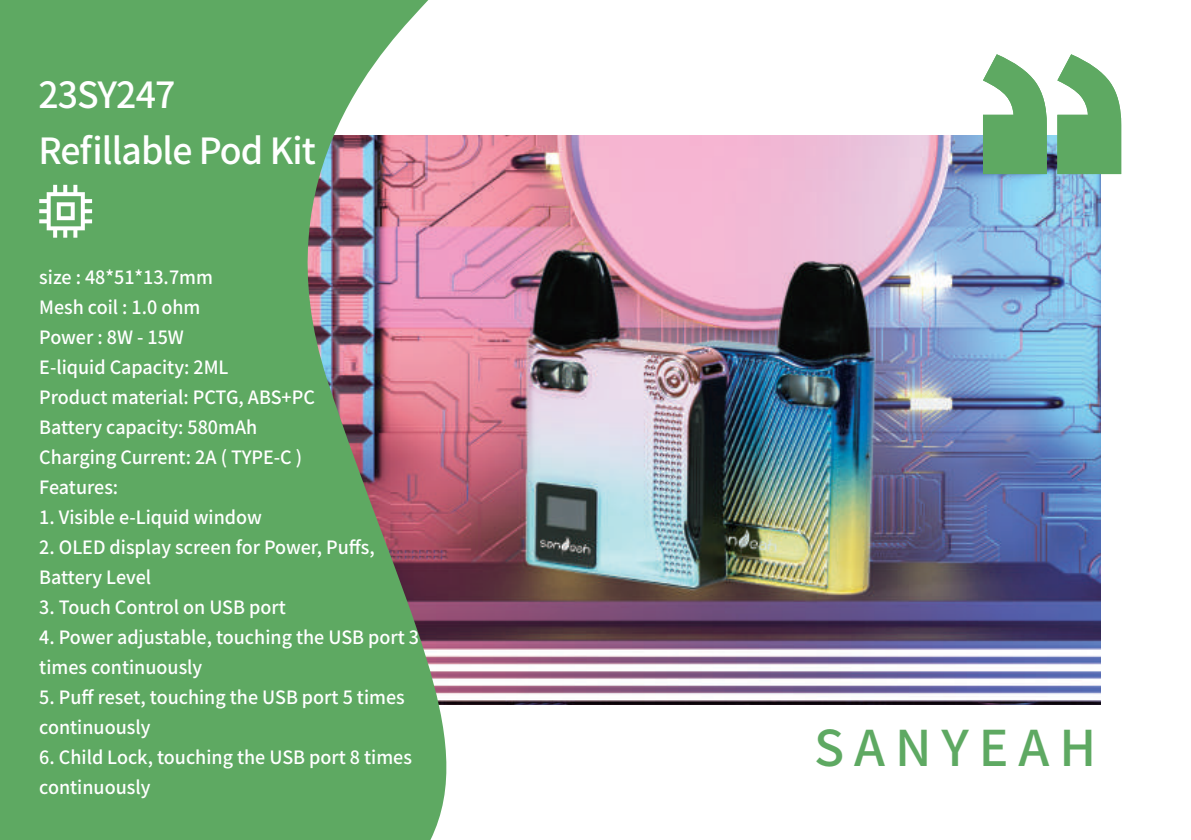
<style>
.page{position:relative;width:1191px;height:840px;background:#fff}
.page>*{position:absolute;margin:0;border:0;box-sizing:border-box;transform-origin:0 0}
.t1{font:500 49.2px "Source Han Sans CN";letter-spacing:.2em;color:#5ea962}
.t2{font:500 36px/56px "Source Han Sans CN";letter-spacing:-.025em;color:#fff}
.t3{font:500 18.2px/30px "Source Han Sans CN";color:#fff}
</style>
<div class="page">
<img style="left:481px;top:135px;width:619px;height:569px">
<svg style="left:0;top:0;width:481px;height:839px;background:#75a371"></svg>
<svg style="left:39px;top:185px;width:53px;height:52px"></svg>
<svg style="left:983px;top:54px;width:138px;height:120px"></svg>
<h2 class="t2" style="left:38px;top:66px;width:279px">23SY247<br>Refillable Pod Kit</h2>
<p class="t3" style="left:39px;top:261px;width:277px">size : 48*51*13.7mm<br>Mesh coil : 1.0 ohm<br>Power : 8W - 15W<br>E-liquid Capacity: 2ML<br>Product material: PCTG, ABS+PC<br>Battery capacity: 580mAh<br>Charging Current: 2A ( TYPE-C )<br>Features:</p>
<p class="t3" style="left:39px;top:501px;width:224px">1. Visible e-Liquid window</p>
<p class="t3" style="left:39px;top:531px;width:337px">2. OLED display screen for Power, Puffs,<br>Battery Level</p>
<p class="t3" style="left:39px;top:591px;width:248px">3. Touch Control on USB port</p>
<p class="t3" style="left:39px;top:621px;width:381px">4. Power adjustable, touching the USB port 3 times continuously</p>
<p class="t3" style="left:39px;top:681px;width:367px">5. Puff reset, touching the USB port 5 times continuously</p>
<p class="t3" style="left:39px;top:741px;width:374px">6. Child Lock, touching the USB port 8 times continuously</p>
<h1 class="t1" style="left:814px;top:722px;width:284px">SANYEAH</h1>
</div>
